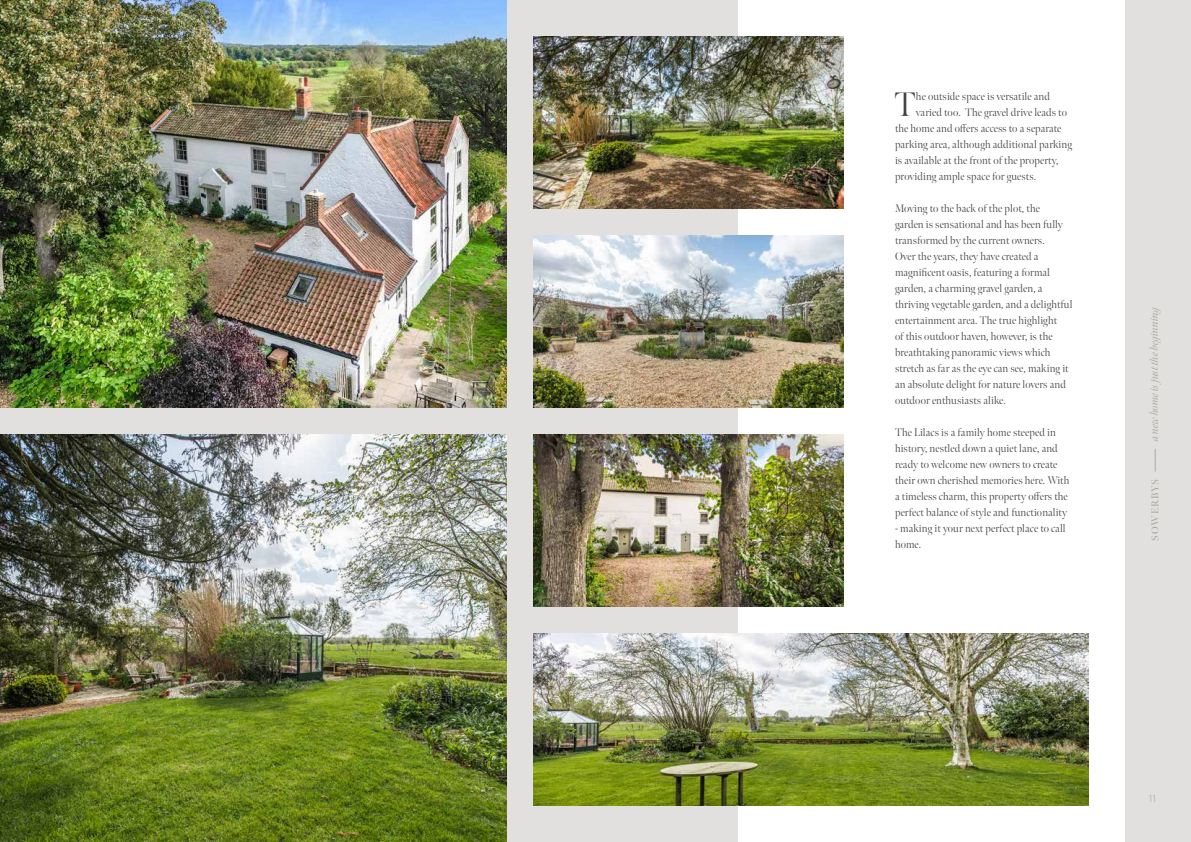
<style>
.page{position:relative;width:1191px;height:842px;background:#fff}
.page>*{position:absolute;margin:0;border:0;box-sizing:border-box;transform-origin:0 0}
.t1{font:300 34px "Meno Banner";color:#434141}
.t2{font:300 11px/16px "Meno Banner";letter-spacing:.01em;color:#434141}
.t3{font:italic 11px "Meno Banner";letter-spacing:-.01em;color:#ada8a0}
.t4{font:600 10px "Meno Banner";letter-spacing:.08em;color:#ada8a0}
.t5{font:300 10px "Quasimoda";color:#ada8a0}
</style>
<div class="page">
<div style="left:595px;top:0;width:596px;height:842px;background:#e2e0df"></div>
<div style="left:0;top:0;width:595px;height:842px;background:#e2e0df"></div>
<svg style="left:1155px;top:449px;width:1px;height:22px"></svg>
<div style="left:737px;top:0;width:387px;height:842px;background:#fff"></div>
<img style="left:533px;top:434px;width:311px;height:173px">
<img style="left:533px;top:634px;width:555px;height:172px">
<img style="left:533px;top:36px;width:311px;height:172px">
<img style="left:0;top:0;width:506px;height:407px">
<img style="left:0;top:434px;width:506px;height:408px">
<img style="left:533px;top:235px;width:311px;height:172px">
<h1 class="t1" style="left:894px;top:84px;width:23px">T</h1>
<p class="t2" style="left:916px;top:89px;width:135px">he outside space is versatile and</p>
<p class="t2" style="left:916px;top:105px;width:152px">varied too. The gravel drive leads to</p>
<p class="t2" style="left:895px;top:121px;width:168px">the home and offers access to a separate</p>
<p class="t2" style="left:895px;top:137px;width:178px">parking area, although additional parking</p>
<p class="t2" style="left:895px;top:153px;width:165px">is available at the front of the property,</p>
<p class="t2" style="left:895px;top:169px;width:143px">providing ample space for guests.</p>
<p class="t2" style="left:895px;top:201px;width:179px">Moving to the back of the plot, the<br>garden is sensational and has been fully transformed by the current owners.<br>Over the years, they have created a magnificent oasis, featuring a formal garden, a charming gravel garden, a thriving vegetable garden, and a delightful entertainment area. The true highlight<br>of this outdoor haven, however, is the breathtaking panoramic views which stretch as far as the eye can see, making it an absolute delight for nature lovers and outdoor enthusiasts alike.</p>
<p class="t2" style="left:895px;top:425px;width:176px">The Lilacs is a family home steeped in history, nestled down a quiet lane, and ready to welcome new owners to create their own cherished memories here. With a timeless charm, this property offers the perfect balance of style and functionality</p>
<p class="t2" style="left:895px;top:521px;width:172px">- making it your next perfect place to call home.</p>
<p class="t3" style="left:1147px;top:441px;width:138px;rotate:-90deg">a new home is just the beginning</p>
<p class="t4" style="left:1149px;top:541px;width:63px;rotate:-90deg">SOWERBYS</p>
<p class="t5" style="left:1148px;top:791px;width:9px">11</p>
</div>
